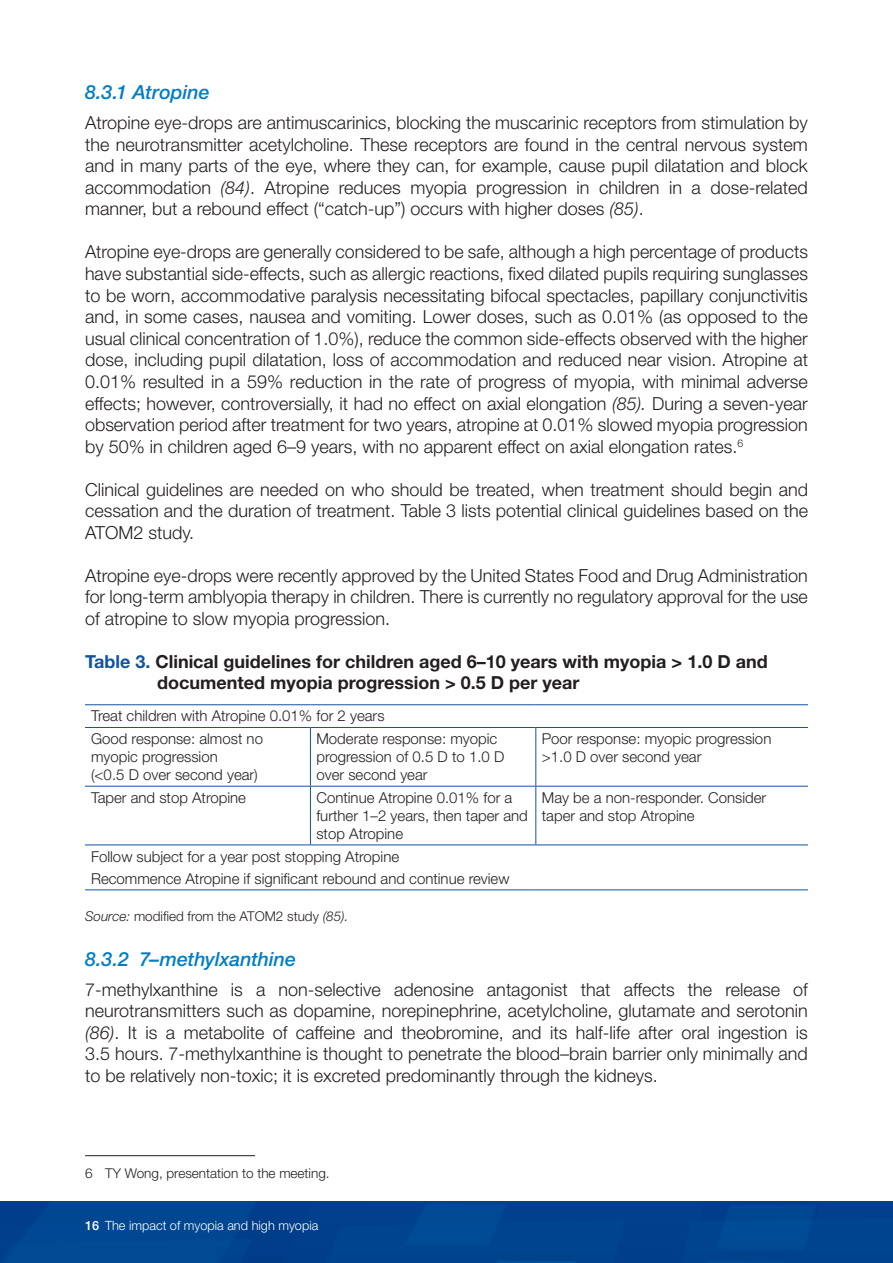
<style>
.page{position:relative;width:893px;height:1263px;background:#fff}
.page>*{position:absolute;margin:0;border:0;box-sizing:border-box;transform-origin:0 0}
.Head3{font:italic 500 19.5px "Helvetica Neue LT Std";color:#007ec5}
.Body{font:300 18px/21.6px "Helvetica Neue LT Std";color:#231f20;text-align:justify}
.Figure-title{font:700 18px/21.6px "Helvetica Neue LT Std";color:#231f20}
.Figure-body{font:300 15px/18px "Helvetica Neue LT Std";color:#231f20}
.Body-2{font:300 13.5px "Helvetica Neue LT Std";color:#231f20}
.Footnote{font:300 13.5px "Helvetica Neue LT Std";color:#231f20}
.t1{font:300 12.75px "Helvetica Neue LT Std";color:#fff}
.s1{font-style:italic}
.s2{color:#1053a0}
.s3{font-weight:500}
</style>
<div class="page">
<div style="left:0;top:1201px;width:893px;height:62px;background:#00448e"></div>
<hr style="left:85px;top:704px;width:225px;height:1px;background:#1053a0">
<hr style="left:310px;top:704px;width:226px;height:1px;background:#1053a0">
<hr style="left:536px;top:704px;width:272px;height:1px;background:#1053a0">
<hr style="left:85px;top:727px;width:225px;height:1px;background:#1053a0">
<hr style="left:310px;top:727px;width:226px;height:1px;background:#1053a0">
<hr style="left:536px;top:727px;width:272px;height:1px;background:#1053a0">
<hr style="left:85px;top:786px;width:225px;height:1px;background:#1053a0">
<hr style="left:310px;top:786px;width:226px;height:1px;background:#1053a0">
<hr style="left:536px;top:786px;width:272px;height:1px;background:#1053a0">
<hr style="left:85px;top:844px;width:225px;height:1px;background:#1053a0">
<hr style="left:310px;top:844px;width:226px;height:1px;background:#1053a0">
<hr style="left:536px;top:844px;width:272px;height:1px;background:#1053a0">
<hr style="left:85px;top:889px;width:225px;height:1px;background:#1053a0">
<hr style="left:310px;top:889px;width:226px;height:1px;background:#1053a0">
<hr style="left:536px;top:889px;width:272px;height:1px;background:#1053a0">
<hr style="left:310px;top:728px;width:1px;height:58px;background:#1053a0">
<hr style="left:535px;top:728px;width:1px;height:58px;background:#1053a0">
<hr style="left:310px;top:786px;width:1px;height:58px;background:#1053a0">
<hr style="left:535px;top:786px;width:1px;height:58px;background:#1053a0">
<hr style="left:85px;top:1155px;width:170px;height:1px;background:#231f20">
<p class="Head3" style="left:85px;top:80px;width:126px">8.3.1 Atropine</p>
<p class="Body" style="left:85px;top:111px;width:724px">Atropine eye-drops are antimuscarinics, blocking the muscarinic receptors from stimulation by the neurotransmitter acetylcholine. These receptors are found in the central nervous system and in many parts of the eye, where they can, for example, cause pupil dilatation and block accommodation <span class="s1">(84)</span>. Atropine reduces myopia progression in children in a dose-related manner, but a rebound effect (“catch-up”) occurs with higher doses <span class="s1">(85)</span>.</p>
<p class="Body" style="left:85px;top:241px;width:724px">Atropine eye-drops are generally considered to be safe, although a high percentage of products have substantial side-effects, such as allergic reactions, fixed dilated pupils requiring sunglasses to be worn, accommodative paralysis necessitating bifocal spectacles, papillary conjunctivitis and, in some cases, nausea and vomiting. Lower doses, such as 0.01% (as opposed to the usual clinical concentration of 1.0%), reduce the common side-effects observed with the higher dose, including pupil dilatation, loss of accommodation and reduced near vision. Atropine at 0.01% resulted in a 59% reduction in the rate of progress of myopia, with minimal adverse effects; however, controversially, it had no effect on axial elongation <span class="s1">(85).</span> During a seven-year observation period after treatment for two years, atropine at 0.01% slowed myopia progression by 50% in children aged 6–9 years, with no apparent effect on axial elongation rates.<sup>6</sup></p>
<p class="Body" style="left:85px;top:478px;width:724px">Clinical guidelines are needed on who should be treated, when treatment should begin and cessation and the duration of treatment. Table 3 lists potential clinical guidelines based on the ATOM2 study.</p>
<p class="Body" style="left:85px;top:564px;width:724px">Atropine eye-drops were recently approved by the United States Food and Drug Administration for long-term amblyopia therapy in children. There is currently no regulatory approval for the use of atropine to slow myopia progression.</p>
<p class="Figure-title" style="left:157px;top:650px;width:612px;text-indent:-72px"><span class="s2">Table 3.</span> Clinical guidelines for children aged 6–10 years with myopia &gt; 1.0 D and documented myopia progression &gt; 0.5 D per year</p>
<p class="Figure-body" style="left:91px;top:707px;width:295px">Treat children with Atropine 0.01% for 2 years</p>
<p class="Figure-body" style="left:91px;top:729px;width:173px">Good response: almost no myopic progression<br>(&lt;0.5 D over second year)</p>
<p class="Figure-body" style="left:316px;top:729px;width:189px">Moderate response: myopic progression of 0.5 D to 1.0 D over second year</p>
<p class="Figure-body" style="left:542px;top:729px;width:231px">Poor response: myopic progression &gt;1.0 D over second year</p>
<p class="Figure-body" style="left:91px;top:788px;width:157px">Taper and stop Atropine</p>
<p class="Figure-body" style="left:316px;top:788px;width:213px">Continue Atropine 0.01% for a further 1–2 years, then taper and stop Atropine</p>
<p class="Figure-body" style="left:542px;top:788px;width:226px">May be a non-responder. Consider taper and stop Atropine</p>
<p class="Figure-body" style="left:91px;top:847px;width:310px">Follow subject for a year post stopping Atropine</p>
<p class="Figure-body" style="left:91px;top:869px;width:420px">Recommence Atropine if significant rebound and continue review</p>
<p class="Body-2" style="left:85px;top:908px;width:265px"><span class="s1">Source:</span> modified from the ATOM2 study <span class="s1">(85).</span></p>
<p class="Head3" style="left:85px;top:947px;width:212px">8.3.2 7–methylxanthine</p>
<p class="Body" style="left:85px;top:978px;width:724px">7-methylxanthine is a non-selective adenosine antagonist that affects the release of neurotransmitters such as dopamine, norepinephrine, acetylcholine, glutamate and serotonin <span class="s1">(86)</span>. It is a metabolite of caffeine and theobromine, and its half-life after oral ingestion is 3.5 hours. 7-methylxanthine is thought to penetrate the blood–brain barrier only minimally and to be relatively non-toxic; it is excreted predominantly through the kidneys.</p>
<p class="Footnote" style="left:85px;top:1165px;width:246px">6 TY Wong, presentation to the meeting.</p>
<p class="t1" style="left:85px;top:1217px;width:235px"><span class="s3">16</span> The impact of myopia and high myopia</p>
</div>
